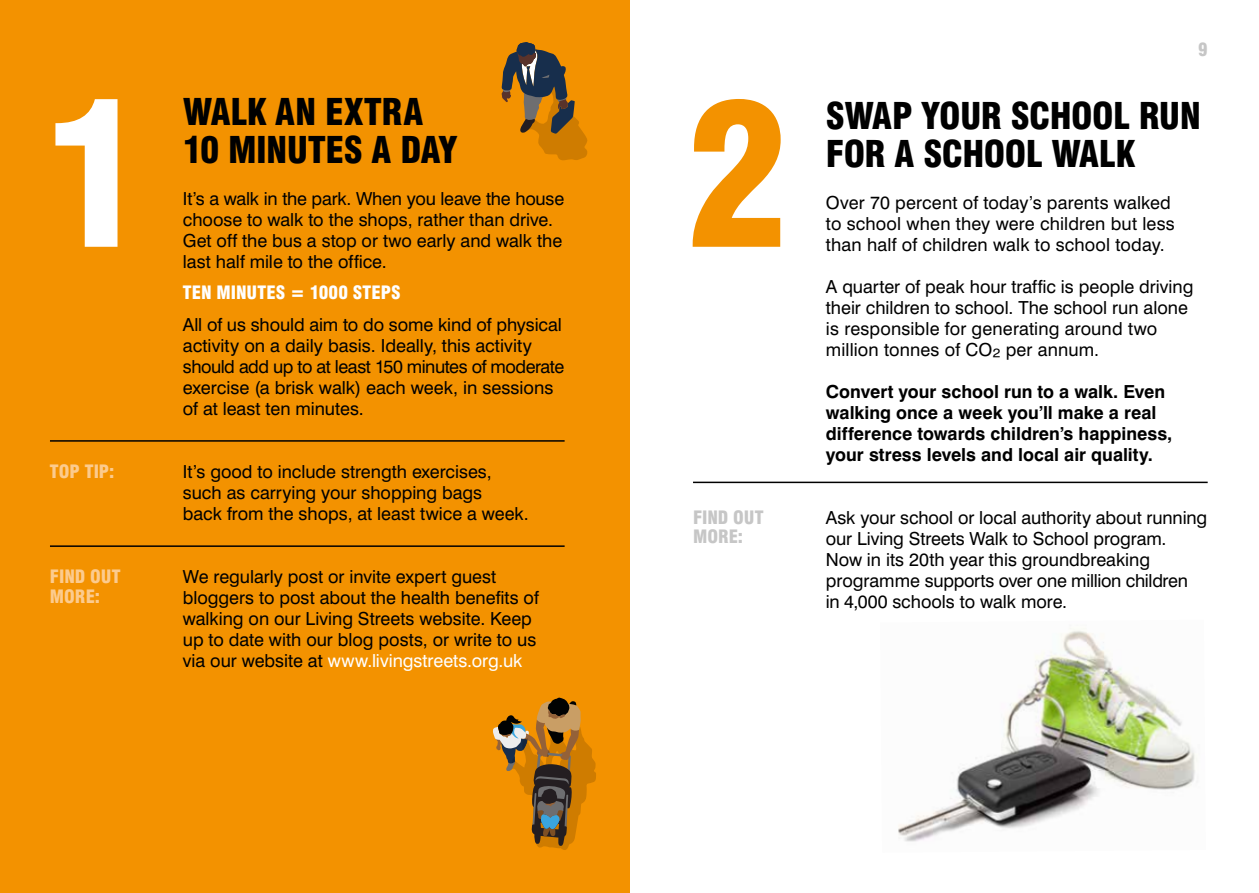
<style>
.page{position:relative;width:1259px;height:893px;background:#fff}
.page>*{position:absolute;margin:0;border:0;box-sizing:border-box;transform-origin:0 0}
.t1{font:900 condensed 195px "Swiss 721 BT";color:#fff}
.t2{font:900 condensed 195px "Swiss 721 BT";color:#f39200}
.t3{font:900 condensed 36px/37.5px "Swiss 721 BT";letter-spacing:-.015em;color:#000}
.t4{font:18px/21px "Swiss 721 BT";color:#000}
.t5{font:700 18px/21px "Swiss 721 BT";color:#000}
.t6{font:900 condensed 18px "Swiss 721 BT";letter-spacing:.005em;color:#fff}
.t7{font:900 condensed 18px/19.5px "Swiss 721 BT";letter-spacing:-.005em;color:#fccb8e}
.t8{font:900 condensed 18px/19.5px "Swiss 721 BT";letter-spacing:-.005em;color:#c6c6c6}
.s1{font-size:21px}
.s2{color:#fff}
</style>
<div class="page">
<img style="left:898px;top:630px;width:299px;height:212px">
<div style="left:0;top:0;width:629px;height:893px;background:#f39200"></div>
<hr style="left:50px;top:545px;width:514px;height:2px;background:#000">
<hr style="left:50px;top:440px;width:514px;height:2px;background:#000">
<hr style="left:693px;top:482px;width:514px;height:1px;background:#000">
<svg style="left:501px;top:42px;width:87px;height:118px"></svg>
<svg style="left:493px;top:697px;width:103px;height:153px"></svg>
<p class="t8" style="left:1198px;top:40px;width:11px">9</p>
<h2 class="t3" style="left:183px;top:93px;width:276px">WALK AN EXTRA<br>10 MINUTES A DAY</h2>
<p class="t4" style="left:183px;top:188px;width:383px">It’s a walk in the park. When you leave the house choose to walk to the shops, rather than drive.<br>Get off the bus a stop or two early and walk the last half mile to the office.</p>
<p class="t6" style="left:183px;top:282px;width:219px">TEN MINUTES = 1000 STEPS</p>
<p class="t4" style="left:183px;top:314px;width:383px">All of us should aim to do some kind of physical activity on a daily basis. Ideally, this activity should add up to at least 150 minutes of moderate exercise (a brisk walk) each week, in sessions of at least ten minutes.</p>
<h1 class="t2" style="left:686px;top:59px;width:106px">2</h1>
<h1 class="t1" style="left:43px;top:59px;width:106px">1</h1>
<h2 class="t3" style="left:826px;top:97px;width:376px">SWAP YOUR SCHOOL RUN<br>FOR A SCHOOL WALK</h2>
<p class="t4" style="left:826px;top:192px;width:350px">Over 70 percent of today’s parents walked to school when they were children but less than half of children walk to school today.</p>
<p class="t4" style="left:826px;top:276px;width:369px">A quarter of peak hour traffic is people driving their children to school. The school run alone is responsible for generating around two million tonnes of CO<span class="s1">²</span> per annum.</p>
<p class="t5" style="left:826px;top:381px;width:348px">Convert your school run to a walk. Even walking once a week you’ll make a real difference towards children’s happiness, your stress levels and local air quality.</p>
<p class="t7" style="left:50px;top:462px;width:66px">TOP TIP:</p>
<p class="t4" style="left:183px;top:461px;width:347px">It’s good to include strength exercises, such as carrying your shopping bags<br>back from the shops, at least twice a week.</p>
<p class="t8" style="left:693px;top:507px;width:72px">FIND OUT<br>MORE:</p>
<p class="t4" style="left:826px;top:507px;width:383px">Ask your school or local authority about running our Living Streets Walk to School program.<br>Now in its 20th year this groundbreaking programme supports over one million children<br>in 4,000 schools to walk more.</p>
<p class="t7" style="left:50px;top:567px;width:72px">FIND OUT<br>MORE:</p>
<p class="t4" style="left:183px;top:566px;width:357px">We regularly post or invite expert guest bloggers to post about the health benefits of walking on our Living Streets website. Keep up to date with our blog posts, or write to us via our website at <span class="s2">www.livingstreets.org.uk</span></p>
</div>
